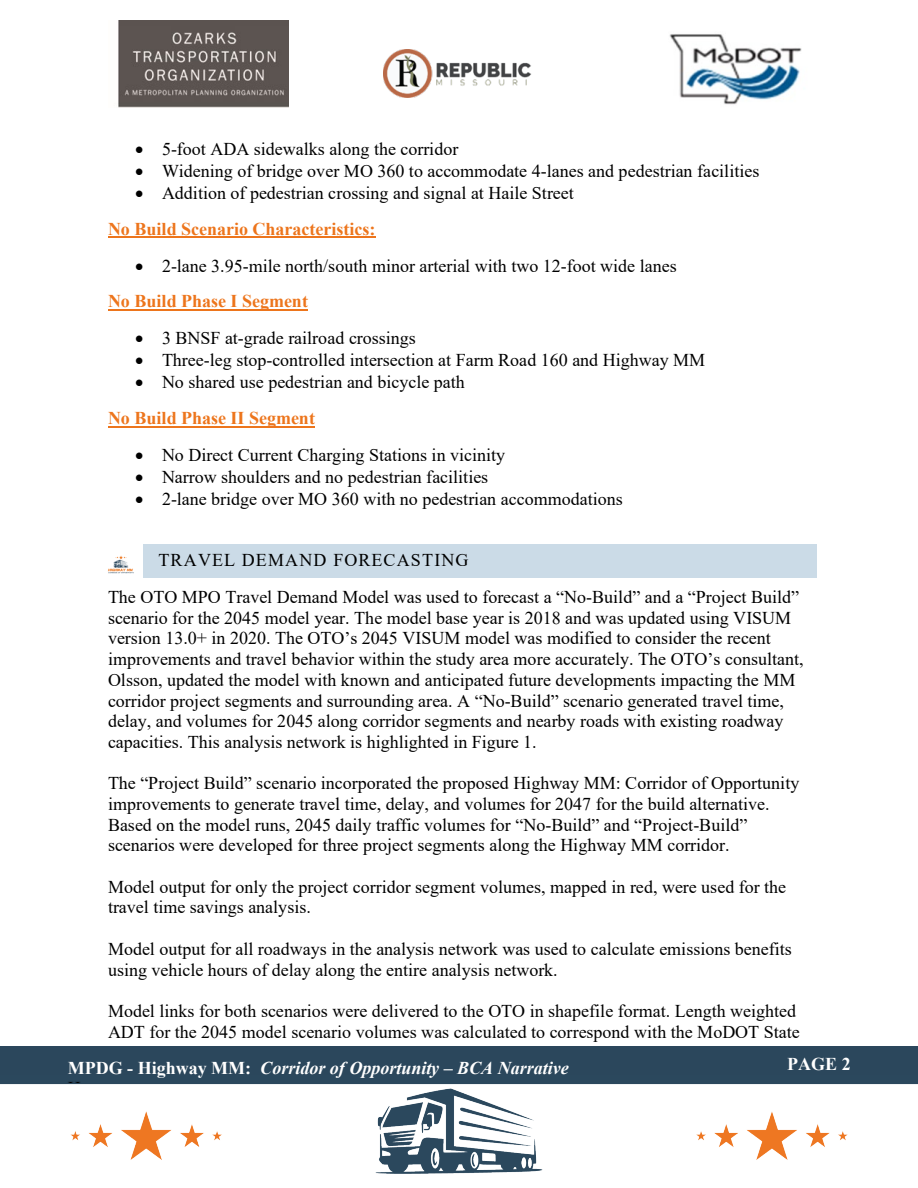
<style>
.page{position:relative;width:918px;height:1188px;background:#fff}
.page>*{position:absolute;margin:0;border:0;box-sizing:border-box;transform-origin:0 0}
.Heading_2{font:18px/20.7px "Times New Roman";color:#000}
.t1{font:700 18px "Times New Roman";color:#ed751c}
.t2{font:italic 700 18px "Times New Roman";color:#fff}
.Heading_2-2{font:18px "Times New Roman";letter-spacing:.06em;color:#000}
.t3{font:700 18px "Times New Roman";color:#fff}
.s1{font-style:normal}
</style>
<div class="page">
<img style="left:0;top:1075px;width:918px;height:99px">
<div style="left:0;top:1047px;width:918px;height:28px;background:#2b475c"></div>
<img style="left:118px;top:21px;width:171px;height:86px">
<img style="left:384px;top:50px;width:147px;height:47px">
<img style="left:669px;top:34px;width:133px;height:71px">
<hr style="left:108px;top:237px;width:267px;height:1px;background:#ed751c">
<hr style="left:108px;top:309px;width:200px;height:2px;background:#ed751c">
<hr style="left:108px;top:426px;width:207px;height:2px;background:#ed751c">
<div style="left:106px;top:549px;width:706px;height:24px;background:#cbdbe7"></div>
<div style="left:106px;top:544px;width:706px;height:5px;background:#cbdbe7"></div>
<svg style="left:812px;top:544px;width:5px;height:5px"></svg>
<hr style="left:106px;top:573px;width:706px;height:4px;background:#cbdbe7">
<svg style="left:812px;top:573px;width:5px;height:4px"></svg>
<div style="left:812px;top:549px;width:5px;height:24px;background:#cbdbe7"></div>
<img style="left:106px;top:544px;width:37px;height:33px">
<p class="Heading_2" style="left:135px;top:138px;width:325px">• 5-foot ADA sidewalks along the corridor</p>
<p class="Heading_2" style="left:135px;top:160px;width:626px">• Widening of bridge over MO 360 to accommodate 4-lanes and pedestrian facilities</p>
<p class="Heading_2" style="left:135px;top:182px;width:440px">• Addition of pedestrian crossing and signal at Haile Street</p>
<p class="t1" style="left:108px;top:216px;width:269px">No Build Scenario Characteristics:</p>
<p class="Heading_2" style="left:135px;top:255px;width:543px">• 2-lane 3.95-mile north/south minor arterial with two 12-foot wide lanes</p>
<p class="t1" style="left:108px;top:288px;width:202px">No Build Phase I Segment</p>
<p class="Heading_2" style="left:135px;top:327px;width:282px">• 3 BNSF at-grade railroad crossings</p>
<p class="Heading_2" style="left:135px;top:349px;width:572px">• Three-leg stop-controlled intersection at Farm Road 160 and Highway MM</p>
<p class="Heading_2" style="left:135px;top:371px;width:331px">• No shared use pedestrian and bicycle path</p>
<p class="t1" style="left:108px;top:405px;width:209px">No Build Phase II Segment</p>
<p class="Heading_2" style="left:135px;top:444px;width:372px">• No Direct Current Charging Stations in vicinity</p>
<p class="Heading_2" style="left:135px;top:466px;width:355px">• Narrow shoulders and no pedestrian facilities</p>
<p class="Heading_2" style="left:135px;top:488px;width:489px">• 2-lane bridge over MO 360 with no pedestrian accommodations</p>
<h2 class="Heading_2-2" style="left:159px;top:547px;width:311px">TRAVEL DEMAND FORECASTING</h2>
<p class="Heading_2" style="left:108px;top:586px;width:697px">The OTO MPO Travel Demand Model was used to forecast a “No-Build” and a “Project Build” scenario for the 2045 model year. The model base year is 2018 and was updated using VISUM version 13.0+ in 2020. The OTO’s 2045 VISUM model was modified to consider the recent improvements and travel behavior within the study area more accurately. The OTO’s consultant, Olsson, updated the model with known and anticipated future developments impacting the MM corridor project segments and surrounding area. A “No-Build” scenario generated travel time, delay, and volumes for 2045 along corridor segments and nearby roads with existing roadway capacities. This analysis network is highlighted in Figure 1.</p>
<p class="Heading_2" style="left:108px;top:772px;width:693px">The “Project Build” scenario incorporated the proposed Highway MM: Corridor of Opportunity improvements to generate travel time, delay, and volumes for 2047 for the build alternative.</p>
<p class="Heading_2" style="left:108px;top:814px;width:641px">Based on the model runs, 2045 daily traffic volumes for “No-Build” and “Project-Build” scenarios were developed for three project segments along the Highway MM corridor.</p>
<p class="Heading_2" style="left:108px;top:876px;width:680px">Model output for only the project corridor segment volumes, mapped in red, were used for the travel time savings analysis.</p>
<p class="Heading_2" style="left:108px;top:938px;width:685px">Model output for all roadways in the analysis network was used to calculate emissions benefits using vehicle hours of delay along the entire analysis network.</p>
<p class="Heading_2" style="left:108px;top:1000px;width:693px">Model links for both scenarios were delivered to the OTO in shapefile format. Length weighted<br>ADT for the 2045 model scenario volumes was calculated to correspond with the MoDOT State</p>
<p class="t2" style="left:68px;top:1055px;width:503px"><span class="s1">MPDG - Highway MM:</span> Corridor of Opportunity – BCA Narrative</p>
<p class="t3" style="left:787px;top:1051px;width:65px">PAGE 2</p>
<p class="Heading_2" style="left:68px;top:1077px;width:14px">H</p>
</div>
